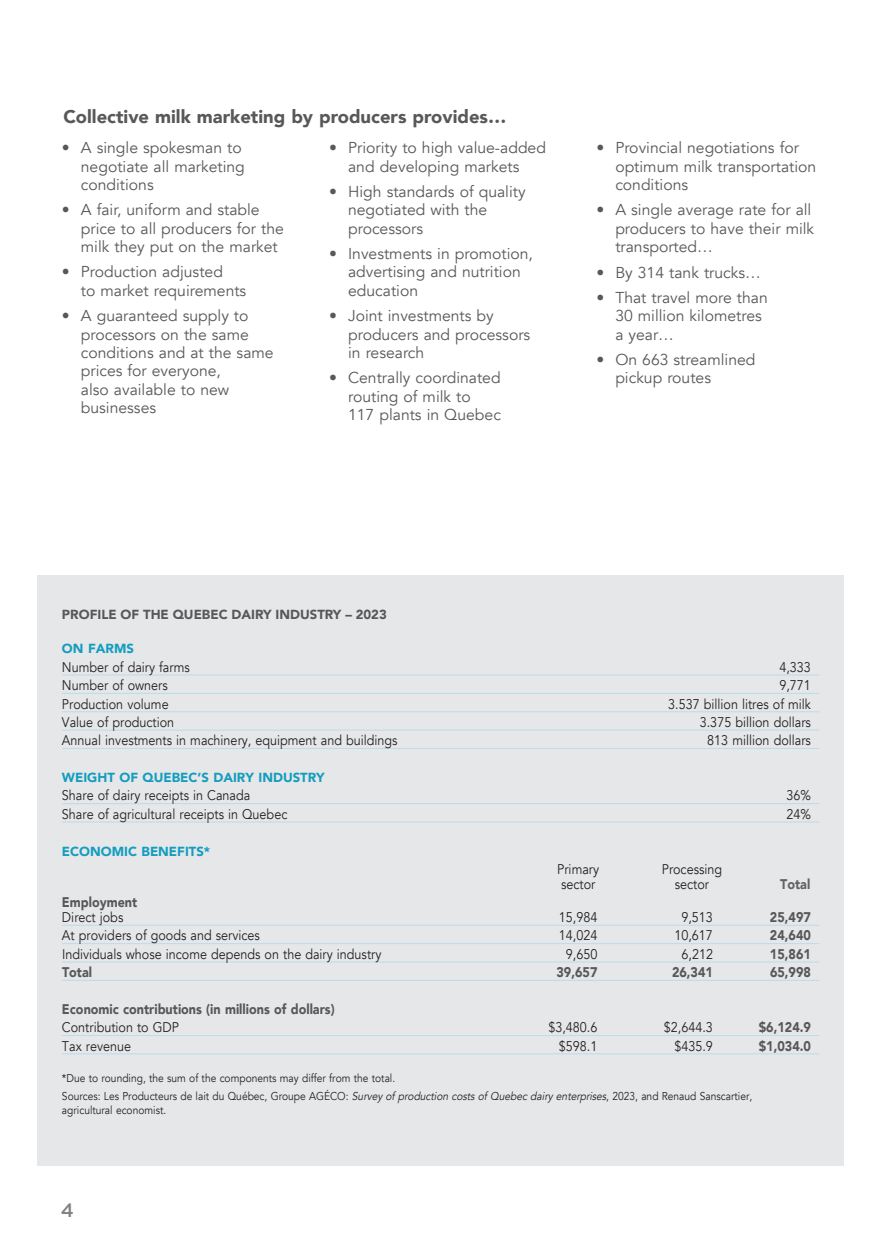
<style>
.page{position:relative;width:882px;height:1260px;background:#fff}
.page>*{position:absolute;margin:0;border:0;box-sizing:border-box;transform-origin:0 0}
.t1{font:500 19.25px "Gotham";color:#808285}
.t2{font:900 18.38px "Avenir";color:#57585a}
.t3{font:15.75px/18.4px "Avenir";color:#57585a}
.t4{font:14px "Avenir";color:#231f20;scale:.9 1}
.t5{font:900 14px "Avenir";color:#57585a;scale:.9 1}
.t6{font:900 14px "Avenir";color:#636366;scale:.9 1}
.t7{font:900 13.12px "Avenir";color:#149dbf}
.t8{font:900 13.12px "Avenir";color:#57585a}
.t9{font:11.38px/17.5px "Avenir";color:#231f20;scale:.9 1}
.s1{font-style:italic}
</style>
<div class="page">
<div style="left:37px;top:576px;width:806px;height:590px;background:#e6e7e9"></div>
<hr style="left:62px;top:675px;width:757px;height:1px;background:#bddbe8">
<hr style="left:62px;top:693px;width:757px;height:1px;background:#bddbe8">
<hr style="left:62px;top:711px;width:757px;height:1px;background:#bddbe8">
<hr style="left:62px;top:730px;width:757px;height:1px;background:#bddbe8">
<hr style="left:62px;top:748px;width:757px;height:1px;background:#bddbe8">
<hr style="left:62px;top:803px;width:757px;height:1px;background:#bddbe8">
<hr style="left:62px;top:822px;width:757px;height:1px;background:#bddbe8">
<hr style="left:62px;top:925px;width:757px;height:1px;background:#bddbe8">
<hr style="left:62px;top:943px;width:757px;height:1px;background:#bddbe8">
<hr style="left:62px;top:962px;width:757px;height:1px;background:#bddbe8">
<hr style="left:62px;top:980px;width:757px;height:1px;background:#bddbe8">
<hr style="left:62px;top:1035px;width:757px;height:1px;background:#bddbe8">
<hr style="left:62px;top:1053px;width:757px;height:1px;background:#bddbe8">
<p class="t2" style="left:63px;top:109px;width:445px">Collective milk marketing by producers provides…</p>
<p class="t3" style="left:81px;top:140px;width:166px;text-indent:-19px">• A single spokesman to negotiate all marketing conditions</p>
<p class="t3" style="left:81px;top:202px;width:205px;text-indent:-19px">• A fair, uniform and stable price to all producers for the milk they put on the market</p>
<p class="t3" style="left:81px;top:264px;width:167px;text-indent:-19px">• Production adjusted<br>to market requirements</p>
<p class="t3" style="left:81px;top:308px;width:194px;text-indent:-19px">• A guaranteed supply to processors on the same conditions and at the same prices for everyone,<br>also available to new businesses</p>
<p class="t3" style="left:329px;top:140px;width:218px;text-align:center">• Priority to high value-added and developing markets</p>
<p class="t3" style="left:348px;top:184px;width:179px;text-indent:-19px">• High standards of quality negotiated with the processors</p>
<p class="t3" style="left:348px;top:246px;width:186px;text-indent:-19px">• Investments in promotion, advertising and nutrition education</p>
<p class="t3" style="left:348px;top:308px;width:184px;text-indent:-19px">• Joint investments by producers and processors in research</p>
<p class="t3" style="left:348px;top:370px;width:154px;text-indent:-19px">• Centrally coordinated routing of milk to<br>117 plants in Quebec</p>
<p class="t3" style="left:615px;top:140px;width:203px;text-indent:-19px">• Provincial negotiations for optimum milk transportation conditions</p>
<p class="t3" style="left:615px;top:202px;width:200px;text-indent:-19px">• A single average rate for all producers to have their milk transported…</p>
<p class="t3" style="left:596px;top:264px;width:166px">• By 314 tank trucks…</p>
<p class="t3" style="left:615px;top:289px;width:154px;text-indent:-19px">• That travel more than<br>30 million kilometres a year…</p>
<p class="t3" style="left:615px;top:352px;width:142px;text-indent:-19px">• On 663 streamlined pickup routes</p>
<p class="t8" style="left:62px;top:609px;width:326px">PROFILE OF THE QUEBEC DAIRY INDUSTRY – 2023</p>
<p class="t7" style="left:62px;top:643px;width:74px">ON FARMS</p>
<p class="t4" style="left:62px;top:661px;width:144px">Number of dairy farms</p>
<p class="t4" style="left:779px;top:661px;width:37px">4,333</p>
<p class="t4" style="left:62px;top:679px;width:119px">Number of owners</p>
<p class="t4" style="left:779px;top:679px;width:37px">9,771</p>
<p class="t4" style="left:62px;top:697px;width:120px">Production volume</p>
<p class="t4" style="left:668px;top:697px;width:160px">3.537 billion litres of milk</p>
<p class="t4" style="left:62px;top:714px;width:126px">Value of production</p>
<p class="t4" style="left:700px;top:714px;width:125px">3.375 billion dollars</p>
<p class="t4" style="left:62px;top:732px;width:374px">Annual investments in machinery, equipment and buildings</p>
<p class="t4" style="left:707px;top:732px;width:117px">813 million dollars</p>
<p class="t7" style="left:62px;top:772px;width:264px">WEIGHT OF QUEBEC’S DAIRY INDUSTRY</p>
<p class="t4" style="left:62px;top:789px;width:211px">Share of dairy receipts in Canada</p>
<p class="t4" style="left:786px;top:789px;width:29px">36%</p>
<p class="t4" style="left:62px;top:808px;width:252px">Share of agricultural receipts in Quebec</p>
<p class="t4" style="left:786px;top:808px;width:29px">24%</p>
<p class="t7" style="left:62px;top:845px;width:150px">ECONOMIC BENEFITS*</p>
<p class="t4" style="left:557px;top:863px;width:48px">Primary</p>
<p class="t4" style="left:662px;top:863px;width:69px">Processing</p>
<p class="t4" style="left:561px;top:878px;width:40px">sector</p>
<p class="t4" style="left:675px;top:878px;width:40px">sector</p>
<p class="t6" style="left:780px;top:878px;width:35px">Total</p>
<p class="t5" style="left:62px;top:896px;width:85px">Employment</p>
<p class="t4" style="left:62px;top:909px;width:70px">Direct jobs</p>
<p class="t4" style="left:559px;top:909px;width:44px">15,984</p>
<p class="t4" style="left:681px;top:909px;width:37px">9,513</p>
<p class="t5" style="left:770px;top:911px;width:47px">25,497</p>
<p class="t4" style="left:62px;top:927px;width:221px">At providers of goods and services</p>
<p class="t4" style="left:559px;top:927px;width:44px">14,024</p>
<p class="t4" style="left:674px;top:927px;width:44px">10,617</p>
<p class="t5" style="left:770px;top:929px;width:47px">24,640</p>
<p class="t4" style="left:62px;top:946px;width:356px">Individuals whose income depends on the dairy industry</p>
<p class="t4" style="left:566px;top:946px;width:37px">9,650</p>
<p class="t4" style="left:681px;top:946px;width:37px">6,212</p>
<p class="t5" style="left:770px;top:948px;width:47px">15,861</p>
<p class="t5" style="left:62px;top:966px;width:35px">Total</p>
<p class="t5" style="left:556px;top:966px;width:47px">39,657</p>
<p class="t5" style="left:672px;top:966px;width:47px">26,341</p>
<p class="t5" style="left:770px;top:966px;width:47px">65,998</p>
<p class="t5" style="left:62px;top:1003px;width:304px">Economic contributions (in millions of dollars)</p>
<p class="t4" style="left:62px;top:1019px;width:132px">Contribution to GDP</p>
<p class="t4" style="left:548px;top:1019px;width:56px">$3,480.6</p>
<p class="t4" style="left:664px;top:1019px;width:56px">$2,644.3</p>
<p class="t5" style="left:759px;top:1021px;width:60px">$6,124.9</p>
<p class="t4" style="left:62px;top:1037px;width:78px">Tax revenue</p>
<p class="t4" style="left:559px;top:1037px;width:44px">$598.1</p>
<p class="t4" style="left:674px;top:1037px;width:44px">$435.9</p>
<p class="t5" style="left:759px;top:1040px;width:60px">$1,034.0</p>
<p class="t9" style="left:62px;top:1071px;width:769px">*Due to rounding, the sum of the components may differ from the total.<br>Sources: Les Producteurs de lait du Québec, Groupe AGÉCO: <span class="s1">Survey of production costs of Quebec dairy enterprises</span>, 2023, and Renaud Sanscartier,</p>
<p class="t9" style="left:62px;top:1102px;width:117px">agricultural economist.</p>
<p class="t1" style="left:61px;top:1201px;width:15px">4</p>
</div>
